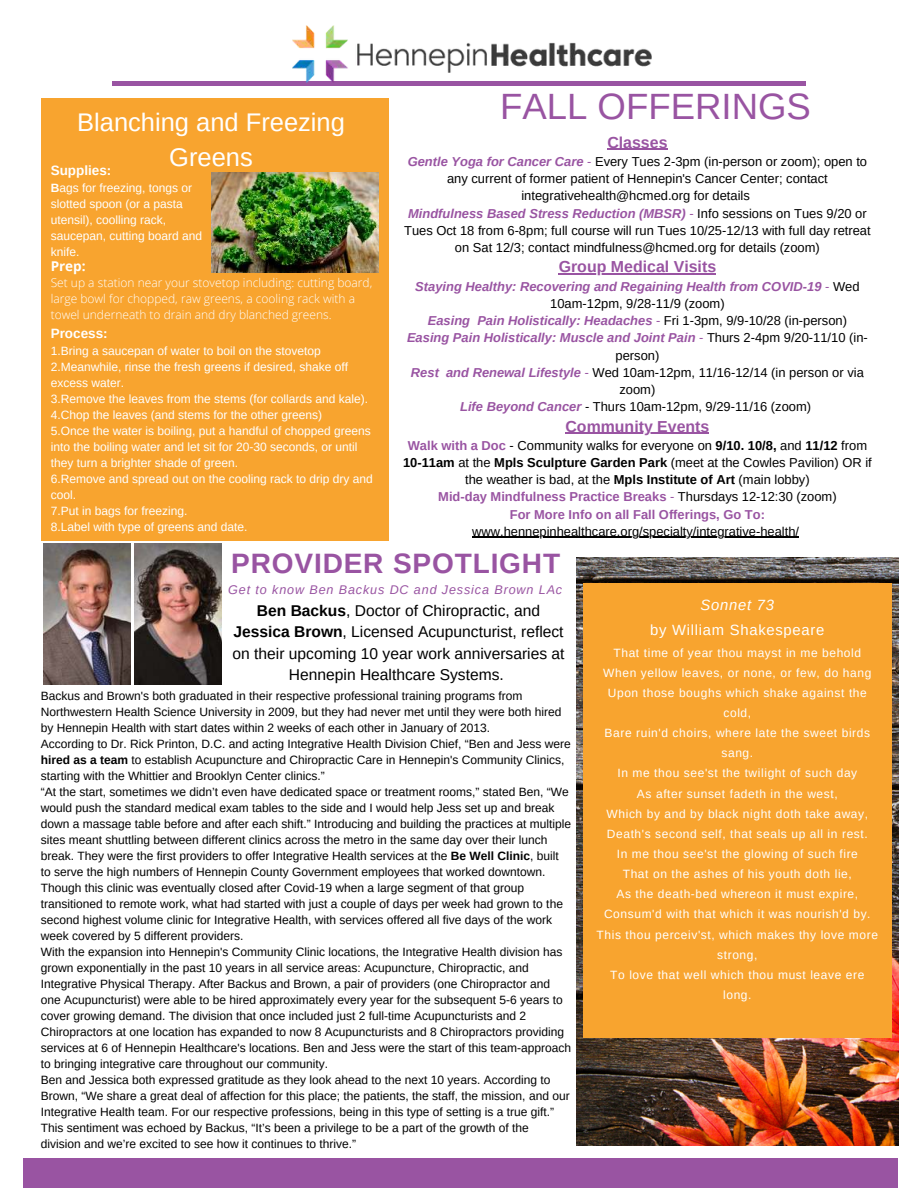
<style>
.page{position:relative;width:918px;height:1188px;background:#fff}
.page>*{position:absolute;margin:0;border:0;box-sizing:border-box;transform-origin:0 0}
.t1{font:36.6px "Arimo";color:#9954a2}
.t2{font:700 28.05px "Arimo";letter-spacing:.03em;color:#9954a2}
.t3{font:25.5px "Arimo";color:#fff}
.t4{font:700 15.9px "Arimo";color:#9954a2}
.t5{font:15.6px/21.3px "Arimo";color:#000;text-align:center}
.t6{font:14.85px "Arimo";letter-spacing:.05em;color:#fff}
.t7{font:italic 14.85px "Arimo";letter-spacing:.05em;color:#fff}
.t8{font:700 13.5px "Arimo";color:#fff}
.t9{font:700 13.5px "Open Sans";color:#fff}
.t10{font:12.9px/17.2px "Arimo";color:#000;text-align:center}
.t11{font:italic 700 12.9px/17.2px "Arimo";color:#9954a2;text-align:center}
.t12{font:italic 12.6px "Arimo";letter-spacing:.07em;color:#9954a2}
.t13{font:12px/16px "Arimo";color:#000}
.t14{font:12px/16px "Arimo";color:#fff}
.t15{font:12px/20.1px "Arimo";letter-spacing:.05em;color:#fff;text-align:center}
.t16{font:300 12px/16px "Open Sans";color:#fff}
.s1{font-weight:700}
.s2{font-weight:700;font-style:italic;color:#9954a2}
.s3{color:#9954a2}
.s4{font-weight:400;font-style:normal}
.s5{font-weight:400;font-style:normal;color:#000}
.s6{font-weight:400}
.s7{font-weight:700;color:#9954a2}
</style>
<div class="page">
<hr style="left:112px;top:82px;width:693px;height:4px;background:#9954a2">
<div style="left:24px;top:1158px;width:874px;height:30px;background:#9954a2"></div>
<div style="left:41px;top:98px;width:347px;height:442px;background:#f8a42f"></div>
<img style="left:577px;top:557px;width:321px;height:588px">
<div style="left:583px;top:583px;width:308px;height:455px;background:#f8a42f"></div>
<img style="left:293px;top:26px;width:358px;height:56px">
<img style="left:44px;top:544px;width:87px;height:140px">
<img style="left:135px;top:544px;width:86px;height:140px">
<img style="left:211px;top:172px;width:168px;height:100px">
<hr style="left:607px;top:149px;width:61px;height:1px;background:#9954a2">
<hr style="left:559px;top:274px;width:157px;height:1px;background:#9954a2">
<hr style="left:565px;top:433px;width:144px;height:1px;background:#9954a2">
<hr style="left:472px;top:537px;width:327px;height:1px;background:#000">
<h3 class="t3" style="left:77px;top:106px;width:269px">Blanching and Freezing</h3>
<h3 class="t3" style="left:169px;top:141px;width:85px">Greens</h3>
<p class="t8" style="left:51px;top:161px;width:62px">Supplies:</p>
<p class="t14" style="left:51px;top:180px;width:153px"><span class="s1">B</span>ags for freezing, tongs or slotted spoon (or a pasta utensil), coolling rack, saucepan, cutting board and knife.</p>
<p class="t9" style="left:51px;top:257px;width:36px">Prep:</p>
<p class="t16" style="left:51px;top:275px;width:323px">Set up a station near your stovetop including: cutting board, large bowl for chopped, raw greens, a cooling rack with a towel underneath to drain and dry blanched greens.</p>
<p class="t8" style="left:51px;top:324px;width:59px">Process:</p>
<p class="t14" style="left:51px;top:343px;width:324px">1.Bring a saucepan of water to boil on the stovetop 2.Meanwhile, rinse the fresh greens if desired, shake off excess water.<br>3.Remove the leaves from the stems (for collards and kale).<br>4.Chop the leaves (and stems for the other greens)<br>5.Once the water is boiling, put a handful of chopped greens into the boiling water and let sit for 20-30 seconds, or until they turn a brighter shade of green.<br>6.Remove and spread out on the cooling rack to drip dry and cool.<br>7.Put in bags for freezing.<br>8.Label with type of greens and date.</p>
<h1 class="t1" style="left:500px;top:84px;width:312px">FALL OFFERINGS</h1>
<h3 class="t4" style="left:607px;top:131px;width:62px">Classes</h3>
<p class="t10" style="left:404px;top:153px;width:468px"><span class="s2">Gentle Yoga for Cancer Care</span> <span class="s3">-</span> Every Tues 2-3pm (in-person or zoom); open to any current of former patient of Hennepin's Cancer Center; contact integrativehealth@hcmed.org for details<br><span class="s2">Mindfulness Based Stress Reduction (MBSR)</span> <span class="s3">-</span> Info sessions on Tues 9/20 or Tues Oct 18 from 6-8pm; full course will run Tues 10/25-12/13 with full day retreat on Sat 12/3; contact mindfulness@hcmed.org for details (zoom)</p>
<h3 class="t4" style="left:559px;top:256px;width:159px">Group Medical Visits</h3>
<p class="t11" style="left:407px;top:278px;width:462px">Staying Healthy: Recovering and Regaining Health from COVID-19 <span class="s4">-</span> <span class="s5">Wed 10am-12pm, 9/28-11/9 (zoom)<br></span>Easing Pain Holistically: Headaches <span class="s4">-</span> <span class="s5">Fri 1-3pm, 9/9-10/28 (in-person)<br></span>Easing Pain Holistically: Muscle and Joint Pain <span class="s4">-</span> <span class="s5">Thurs 2-4pm 9/20-11/10 (in&shy;person)<br></span>Rest and Renewal Lifestyle <span class="s6">-</span> <span class="s5">Wed 10am-12pm, 11/16-12/14 (in person or via zoom)<br></span>Life Beyond Cancer <span class="s5">- Thurs 10am-12pm, 9/29-11/16 (zoom)</span></p>
<h3 class="t4" style="left:565px;top:415px;width:145px">Community Events</h3>
<p class="t10" style="left:403px;top:437px;width:470px"><span class="s7">Walk with a Doc</span> - Community walks for everyone on <span class="s1">9/10. 10/8,</span> and <span class="s1">11/12</span> from <span class="s1">10-11am</span> at the <span class="s1">Mpls Sculpture Garden Park</span> (meet at the Cowles Pavilion) OR if the weather is bad, at the <span class="s1">Mpls Institute of Art</span> (main lobby)<br><span class="s7">Mid-day Mindfulness Practice Breaks</span> <span class="s3">-</span> Thursdays 12-12:30 (zoom)<br><span class="s7">For More Info on all Fall Offerings, Go To:</span></p>
<p class="t10" style="left:472px;top:523px;width:328px">www.hennepinhealthcare.org/specialty/integrative-health/</p>
<h2 class="t2" style="left:231px;top:544px;width:330px">PROVIDER SPOTLIGHT</h2>
<p class="t12" style="left:228px;top:581px;width:335px">Get to know Ben Backus DC and Jessica Brown LAc</p>
<h3 class="t5" style="left:233px;top:600px;width:333px"><span class="s1">Ben Backus</span>, Doctor of Chiropractic, and <span class="s1">Jessica Brown</span>, Licensed Acupuncturist, reflect on their upcoming 10 year work anniversaries at Hennepin Healthcare Systems.</h3>
<p class="t13" style="left:41px;top:687px;width:532px">Backus and Brown's both graduated in their respective professional training programs from Northwestern Health Science University in 2009, but they had never met until they were both hired by Hennepin Health with start dates within 2 weeks of each other in January of 2013.<br>According to Dr. Rick Printon, D.C. and acting Integrative Health Division Chief, “Ben and Jess were <span class="s1">hired as a team</span> to establish Acupuncture and Chiropractic Care in Hennepin's Community Clinics, starting with the Whittier and Brooklyn Center clinics.”<br>“At the start, sometimes we didn’t even have dedicated space or treatment rooms,” stated Ben, “We would push the standard medical exam tables to the side and I would help Jess set up and break down a massage table before and after each shift.” Introducing and building the practices at multiple sites meant shuttling between different clinics across the metro in the same day over their lunch break. They were the first providers to offer Integrative Health services at the <span class="s1">Be Well Clinic</span>, built to serve the high numbers of Hennepin County Government employees that worked downtown.<br>Though this clinic was eventually closed after Covid-19 when a large segment of that group transitioned to remote work, what had started with just a couple of days per week had grown to the second highest volume clinic for Integrative Health, with services offered all five days of the work week covered by 5 different providers.<br>With the expansion into Hennepin's Community Clinic locations, the Integrative Health division has grown exponentially in the past 10 years in all service areas: Acupuncture, Chiropractic, and Integrative Physical Therapy. After Backus and Brown, a pair of providers (one Chiropractor and one Acupuncturist) were able to be hired approximately every year for the subsequent 5-6 years to cover growing demand. The division that once included just 2 full-time Acupuncturists and 2<br>Chiropractors at one location has expanded to now 8 Acupuncturists and 8 Chiropractors providing services at 6 of Hennepin Healthcare's locations. Ben and Jess were the start of this team-approach to bringing integrative care throughout our community.<br>Ben and Jessica both expressed gratitude as they look ahead to the next 10 years. According to Brown, “We share a great deal of affection for this place; the patients, the staff, the mission, and our Integrative Health team. For our respective professions, being in this type of setting is a true gift.” This sentiment was echoed by Backus, “It’s been a privilege to be a part of the growth of the division and we’re excited to see how it continues to thrive.”</p>
<p class="t7" style="left:701px;top:595px;width:75px">Sonnet 73</p>
<p class="t6" style="left:650px;top:621px;width:176px">by William Shakespeare</p>
<p class="t15" style="left:597px;top:643px;width:283px">That time of year thou mayst in me behold When yellow leaves, or none, or few, do hang Upon those boughs which shake against the cold,<br>Bare ruin'd choirs, where late the sweet birds sang.<br>In me thou see'st the twilight of such day<br>As after sunset fadeth in the west,<br>Which by and by black night doth take away, Death's second self, that seals up all in rest.<br>In me thou see'st the glowing of such fire<br>That on the ashes of his youth doth lie,<br>As the death-bed whereon it must expire, Consum'd with that which it was nourish'd by.<br>This thou perceiv'st, which makes thy love more strong,<br>To love that well which thou must leave ere long.</p>
</div>
